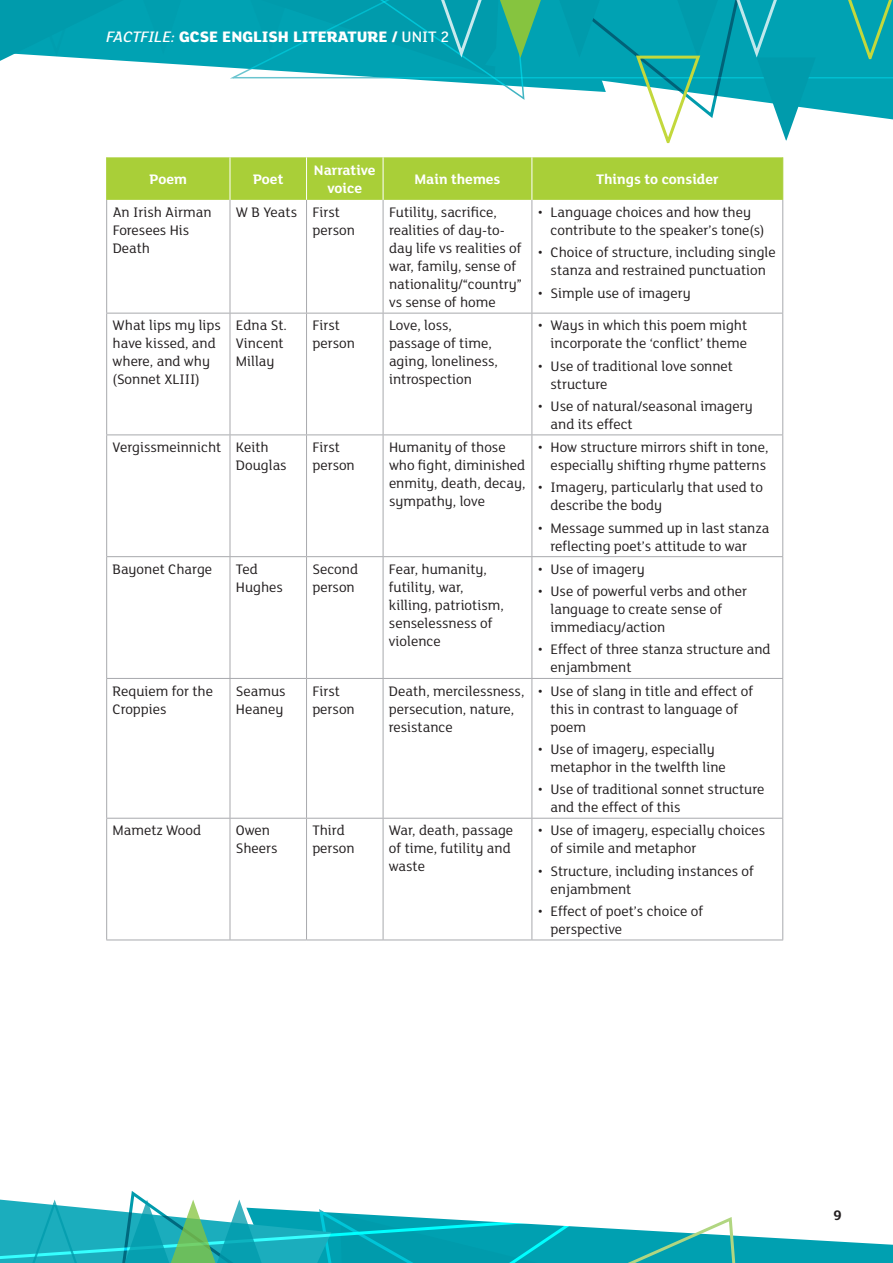
<style>
.page{position:relative;width:893px;height:1263px;background:#fff}
.page>*{position:absolute;margin:0;border:0;box-sizing:border-box;transform-origin:0 0}
.t1{font:800 16.5px "FS Lola";color:#fff}
.t2{font:15px/18px "FS Lola";color:#231f20}
.t3{font:700 15px/18px "FS Lola";color:#fff;text-align:center}
.t4{font:700 15px "FS Lola";color:#231f20}
.s1{font-weight:500}
.s2{font-weight:500;font-style:italic}
</style>
<div class="page">
<div style="left:189px;top:0;width:36px;height:68px;background:#00a2b3"></div>
<svg style="left:0;top:0;width:189px;height:65px;background:#16a7b7"></svg>
<svg style="left:225px;top:0;width:668px;height:144px"></svg>
<svg style="left:0;top:1191px;width:893px;height:72px"></svg>
<div style="left:107px;top:157px;width:675px;height:43px;background:#a9cf38"></div>
<hr style="left:230px;top:157px;width:1px;height:43px;background:#fff">
<hr style="left:306px;top:157px;width:1px;height:43px;background:#fff">
<hr style="left:383px;top:157px;width:1px;height:43px;background:#fff">
<hr style="left:531px;top:157px;width:1px;height:43px;background:#fff">
<hr style="left:106px;top:313px;width:1px;height:121px;background:#a8a9ad">
<hr style="left:230px;top:313px;width:1px;height:121px;background:#a8a9ad">
<hr style="left:306px;top:313px;width:1px;height:121px;background:#a8a9ad">
<hr style="left:383px;top:313px;width:1px;height:121px;background:#a8a9ad">
<hr style="left:531px;top:313px;width:1px;height:121px;background:#a8a9ad">
<hr style="left:782px;top:313px;width:1px;height:121px;background:#a8a9ad">
<hr style="left:106px;top:434px;width:124px;height:1px;background:#a8a9ad">
<hr style="left:106px;top:435px;width:1px;height:121px;background:#a8a9ad">
<hr style="left:230px;top:434px;width:77px;height:1px;background:#a8a9ad">
<hr style="left:230px;top:435px;width:1px;height:121px;background:#a8a9ad">
<hr style="left:307px;top:434px;width:76px;height:1px;background:#a8a9ad">
<hr style="left:306px;top:435px;width:1px;height:121px;background:#a8a9ad">
<hr style="left:383px;top:434px;width:149px;height:1px;background:#a8a9ad">
<hr style="left:383px;top:435px;width:1px;height:121px;background:#a8a9ad">
<hr style="left:532px;top:434px;width:251px;height:1px;background:#a8a9ad">
<hr style="left:531px;top:435px;width:1px;height:121px;background:#a8a9ad">
<hr style="left:782px;top:435px;width:1px;height:121px;background:#a8a9ad">
<hr style="left:106px;top:556px;width:124px;height:1px;background:#a8a9ad">
<hr style="left:106px;top:557px;width:1px;height:121px;background:#a8a9ad">
<hr style="left:230px;top:556px;width:77px;height:1px;background:#a8a9ad">
<hr style="left:230px;top:557px;width:1px;height:121px;background:#a8a9ad">
<hr style="left:307px;top:556px;width:76px;height:1px;background:#a8a9ad">
<hr style="left:306px;top:557px;width:1px;height:121px;background:#a8a9ad">
<hr style="left:383px;top:556px;width:149px;height:1px;background:#a8a9ad">
<hr style="left:383px;top:557px;width:1px;height:121px;background:#a8a9ad">
<hr style="left:532px;top:556px;width:251px;height:1px;background:#a8a9ad">
<hr style="left:531px;top:557px;width:1px;height:121px;background:#a8a9ad">
<hr style="left:782px;top:557px;width:1px;height:121px;background:#a8a9ad">
<hr style="left:106px;top:678px;width:124px;height:1px;background:#a8a9ad">
<hr style="left:106px;top:679px;width:1px;height:139px;background:#a8a9ad">
<hr style="left:230px;top:678px;width:77px;height:1px;background:#a8a9ad">
<hr style="left:230px;top:679px;width:1px;height:139px;background:#a8a9ad">
<hr style="left:307px;top:678px;width:76px;height:1px;background:#a8a9ad">
<hr style="left:306px;top:679px;width:1px;height:139px;background:#a8a9ad">
<hr style="left:383px;top:678px;width:149px;height:1px;background:#a8a9ad">
<hr style="left:383px;top:679px;width:1px;height:139px;background:#a8a9ad">
<hr style="left:532px;top:678px;width:251px;height:1px;background:#a8a9ad">
<hr style="left:531px;top:679px;width:1px;height:139px;background:#a8a9ad">
<hr style="left:782px;top:679px;width:1px;height:139px;background:#a8a9ad">
<hr style="left:106px;top:818px;width:124px;height:1px;background:#a8a9ad">
<hr style="left:106px;top:818px;width:1px;height:121px;background:#a8a9ad">
<hr style="left:230px;top:818px;width:77px;height:1px;background:#a8a9ad">
<hr style="left:230px;top:818px;width:1px;height:121px;background:#a8a9ad">
<hr style="left:307px;top:818px;width:76px;height:1px;background:#a8a9ad">
<hr style="left:306px;top:818px;width:1px;height:121px;background:#a8a9ad">
<hr style="left:383px;top:818px;width:149px;height:1px;background:#a8a9ad">
<hr style="left:383px;top:818px;width:1px;height:121px;background:#a8a9ad">
<hr style="left:532px;top:818px;width:251px;height:1px;background:#a8a9ad">
<hr style="left:531px;top:818px;width:1px;height:121px;background:#a8a9ad">
<hr style="left:782px;top:818px;width:1px;height:121px;background:#a8a9ad">
<hr style="left:106px;top:939px;width:124px;height:1px;background:#a8a9ad">
<hr style="left:230px;top:939px;width:77px;height:1px;background:#a8a9ad">
<hr style="left:307px;top:939px;width:76px;height:1px;background:#a8a9ad">
<hr style="left:383px;top:939px;width:149px;height:1px;background:#a8a9ad">
<hr style="left:532px;top:939px;width:251px;height:1px;background:#a8a9ad">
<hr style="left:106px;top:200px;width:1px;height:113px;background:#a8a9ad">
<hr style="left:230px;top:200px;width:1px;height:113px;background:#a8a9ad">
<hr style="left:306px;top:200px;width:1px;height:113px;background:#a8a9ad">
<hr style="left:383px;top:200px;width:1px;height:113px;background:#a8a9ad">
<hr style="left:531px;top:200px;width:1px;height:113px;background:#a8a9ad">
<hr style="left:782px;top:200px;width:1px;height:113px;background:#a8a9ad">
<hr style="left:106px;top:313px;width:124px;height:1px;background:#a8a9ad">
<hr style="left:230px;top:313px;width:77px;height:1px;background:#a8a9ad">
<hr style="left:307px;top:313px;width:76px;height:1px;background:#a8a9ad">
<hr style="left:383px;top:313px;width:149px;height:1px;background:#a8a9ad">
<hr style="left:532px;top:313px;width:251px;height:1px;background:#a8a9ad">
<hr style="left:106px;top:157px;width:1px;height:43px;background:#a9cf38">
<hr style="left:782px;top:157px;width:1px;height:43px;background:#a9cf38">
<p class="t1" style="left:200px;top:25px;width:251px">SE ENGLISH LITERATURE / <span class="s1">UNIT 2</span></p>
<p class="t1" style="left:107px;top:26px;width:357px"><span class="s2">FACTFILE:</span> GCE HISTORY OF ART / <span class="s1">ARCHITECTURE</span></p>
<p class="t3" style="left:150px;top:170px;width:39px">Poem</p>
<p class="t3" style="left:253px;top:170px;width:32px">Poet</p>
<p class="t3" style="left:314px;top:161px;width:63px">Narrative voice</p>
<p class="t3" style="left:414px;top:170px;width:88px">Main themes</p>
<p class="t3" style="left:596px;top:170px;width:124px">Things to consider</p>
<p class="t2" style="left:113px;top:203px;width:100px">An Irish Airman<br>Foresees His<br>Death</p>
<p class="t2" style="left:313px;top:203px;width:44px;text-indent:-77px">W B Yeats First person</p>
<p class="t2" style="left:389px;top:203px;width:134px">Futility, sacrifice, realities of day-to&shy;day life vs realities of war, family, sense of nationality/“country” vs sense of home</p>
<p class="t2" style="left:551px;top:203px;width:216px;text-indent:-13px">• Language choices and how they contribute to the speaker’s tone(s)</p>
<p class="t2" style="left:538px;top:243px;width:239px;text-align:center">• Choice of structure, including single stanza and restrained punctuation</p>
<p class="t2" style="left:538px;top:283px;width:154px">• Simple use of imagery</p>
<p class="t2" style="left:113px;top:316px;width:110px">What lips my lips have kissed, and where, and why (Sonnet XLIII)</p>
<p class="t2" style="left:236px;top:316px;width:52px">Edna St.<br>Vincent<br>Millay</p>
<p class="t2" style="left:312px;top:316px;width:44px">First person</p>
<p class="t2" style="left:389px;top:316px;width:110px">Love, loss, passage of time, aging, loneliness, introspection</p>
<p class="t2" style="left:538px;top:316px;width:211px;text-align:right">• Ways in which this poem might incorporate the ‘conflict’ theme</p>
<p class="t2" style="left:551px;top:356px;width:184px;text-indent:-13px">• Use of traditional love sonnet structure</p>
<p class="t2" style="left:551px;top:396px;width:204px;text-indent:-13px">• Use of natural/seasonal imagery and its effect</p>
<p class="t2" style="left:236px;top:438px;width:52px;text-indent:-123px">Vergissmeinnicht Keith<br>Douglas</p>
<p class="t2" style="left:312px;top:438px;width:44px">First person</p>
<p class="t2" style="left:389px;top:438px;width:138px">Humanity of those who fight, diminished enmity, death, decay, sympathy, love</p>
<p class="t2" style="left:538px;top:438px;width:232px;text-align:right">• How structure mirrors shift in tone, especially shifting rhyme patterns</p>
<p class="t2" style="left:551px;top:478px;width:214px;text-indent:-13px">• Imagery, particularly that used to describe the body</p>
<p class="t2" style="left:551px;top:518px;width:220px;text-indent:-13px">• Message summed up in last stanza reflecting poet’s attitude to war</p>
<p class="t2" style="left:113px;top:559px;width:101px">Bayonet Charge</p>
<p class="t2" style="left:236px;top:559px;width:49px">Ted<br>Hughes</p>
<p class="t2" style="left:312px;top:559px;width:47px">Second person</p>
<p class="t2" style="left:389px;top:559px;width:116px">Fear, humanity, futility, war, killing, patriotism, senselessness of violence</p>
<p class="t2" style="left:538px;top:559px;width:108px">• Use of imagery</p>
<p class="t2" style="left:551px;top:582px;width:198px;text-indent:-13px">• Use of powerful verbs and other language to create sense of immediacy/action</p>
<p class="t2" style="left:551px;top:640px;width:222px;text-indent:-13px">• Effect of three stanza structure and enjambment</p>
<p class="t2" style="left:113px;top:681px;width:102px">Requiem for the<br>Croppies</p>
<p class="t2" style="left:236px;top:681px;width:51px">Seamus<br>Heaney</p>
<p class="t2" style="left:312px;top:681px;width:44px">First person</p>
<p class="t2" style="left:389px;top:681px;width:137px">Death, mercilessness, persecution, nature, resistance</p>
<p class="t2" style="left:550px;top:681px;width:204px;text-indent:-13px">• Use of slang in title and effect of this in contrast to language of poem</p>
<p class="t2" style="left:550px;top:739px;width:177px;text-indent:-13px">• Use of imagery, especially metaphor in the twelfth line</p>
<p class="t2" style="left:550px;top:780px;width:215px;text-indent:-13px">• Use of traditional sonnet structure and the effect of this</p>
<p class="t2" style="left:113px;top:821px;width:90px">Mametz Wood</p>
<p class="t2" style="left:236px;top:821px;width:43px">Owen<br>Sheers</p>
<p class="t2" style="left:312px;top:821px;width:44px">Third person</p>
<p class="t2" style="left:389px;top:821px;width:126px">War, death, passage of time, futility and waste</p>
<p class="t2" style="left:550px;top:821px;width:216px;text-indent:-13px">• Use of imagery, especially choices of simile and metaphor</p>
<p class="t2" style="left:550px;top:861px;width:205px;text-indent:-13px">• Structure, including instances of enjambment</p>
<p class="t2" style="left:550px;top:901px;width:154px;text-indent:-13px">• Effect of poet’s choice of perspective</p>
<p class="t4" style="left:834px;top:1205px;width:10px">9</p>
</div>
